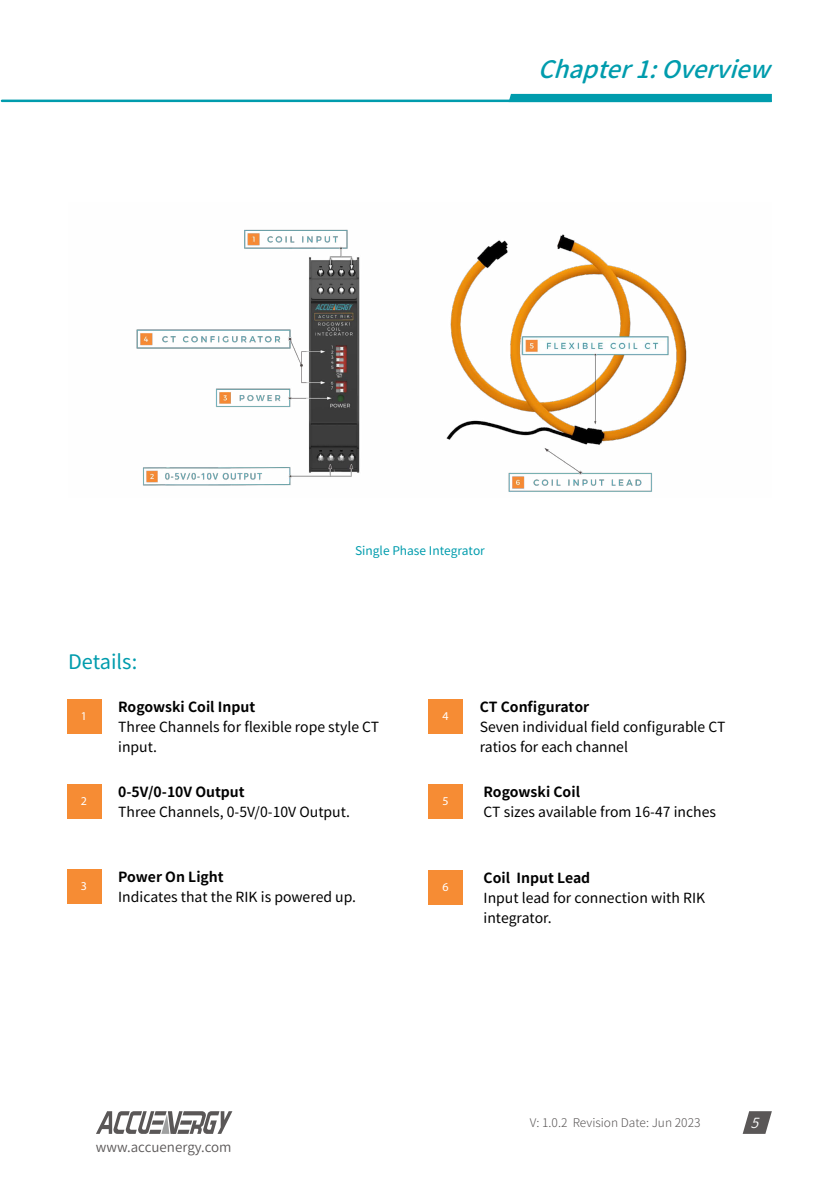
<style>
.page{position:relative;width:840px;height:1191px;background:#fff}
.page>*{position:absolute;margin:0;border:0;box-sizing:border-box;transform-origin:0 0}
.t1{font:italic 500 24px "Gen Jyuu Gothic L";color:#009cad}
.t2{font:20px "Gen Jyuu Gothic L";color:#009cad}
.t3{font:14px/20px "Gen Jyuu Gothic L";color:#000}
.t4{font:700 14px "Gen Jyuu Gothic L";color:#000}
.t5{font:italic 14px "Gen Jyuu Gothic L";color:#fff}
.t6{font:13.4px "Gen Jyuu Gothic L";color:#5a5757}
.t7{font:300 12px "Gen Jyuu Gothic L";color:#5a5757}
.t8{font:12px "Gen Jyuu Gothic L";color:#009cad}
.t9{font:12px "Myriad Pro";color:#fff}
</style>
<div class="page">
<svg style="left:96px;top:1111px;width:136px;height:22px"></svg>
<hr style="left:2px;top:100px;width:768px;height:2px;background:#009cad">
<div style="left:508px;top:94px;width:264px;height:8px;background:#009cad"></div>
<svg style="left:743px;top:1111px;width:28px;height:22px"></svg>
<div style="left:67px;top:700px;width:34px;height:34px;background:#f68c34"></div>
<div style="left:67px;top:785px;width:34px;height:34px;background:#f68c34"></div>
<div style="left:67px;top:870px;width:34px;height:34px;background:#f68c34"></div>
<div style="left:428px;top:699px;width:34px;height:34px;background:#f68c34"></div>
<div style="left:428px;top:784px;width:34px;height:35px;background:#f68c34"></div>
<div style="left:428px;top:871px;width:34px;height:34px;background:#f68c34"></div>
<img style="left:136px;top:229px;width:551px;height:263px">
<h2 class="t2" style="left:68px;top:647px;width:71px">Details:</h2>
<h1 class="t1" style="left:537px;top:52px;width:243px">Chapter1:Overview</h1>
<p class="t8" style="left:355px;top:541px;width:131px">Single Phase Integrator</p>
<p class="t9" style="left:81px;top:709px;width:8px">1</p>
<p class="t4" style="left:118px;top:696px;width:138px">Rogowski Coil Input</p>
<p class="t3" style="left:118px;top:716px;width:262px">Three Channels for flexible rope style CT input.</p>
<p class="t9" style="left:442px;top:708px;width:8px">4</p>
<p class="t4" style="left:479px;top:696px;width:111px">CT Configurator</p>
<p class="t3" style="left:479px;top:716px;width:247px">Seven individual field configurable CT ratios for each channel</p>
<p class="t9" style="left:81px;top:794px;width:8px">2</p>
<p class="t4" style="left:118px;top:781px;width:128px">0-5V/0-10V Output</p>
<p class="t3" style="left:118px;top:801px;width:233px">Three Channels, 0-5V/0-10V Output.</p>
<p class="t9" style="left:442px;top:793px;width:8px">5</p>
<p class="t4" style="left:483px;top:781px;width:98px">Rogowski Coil</p>
<p class="t3" style="left:483px;top:801px;width:234px">CT sizes available from 16-47 inches</p>
<p class="t9" style="left:81px;top:879px;width:8px">3</p>
<p class="t4" style="left:118px;top:866px;width:107px">Power On Light</p>
<p class="t3" style="left:118px;top:886px;width:239px">Indicates that the RIK is powered up.</p>
<p class="t9" style="left:442px;top:880px;width:8px">6</p>
<p class="t4" style="left:483px;top:867px;width:108px">Coil Input Lead</p>
<p class="t3" style="left:483px;top:887px;width:223px">Input lead for connection with RIK integrator.</p>
<p class="t6" style="left:96px;top:1137px;width:137px">www.accuenergy.com</p>
<p class="t7" style="left:529px;top:1113px;width:172px">V: 1.0.2 Revision Date: Jun 2023</p>
<p class="t5" style="left:750px;top:1113px;width:15px">5</p>
</div>
